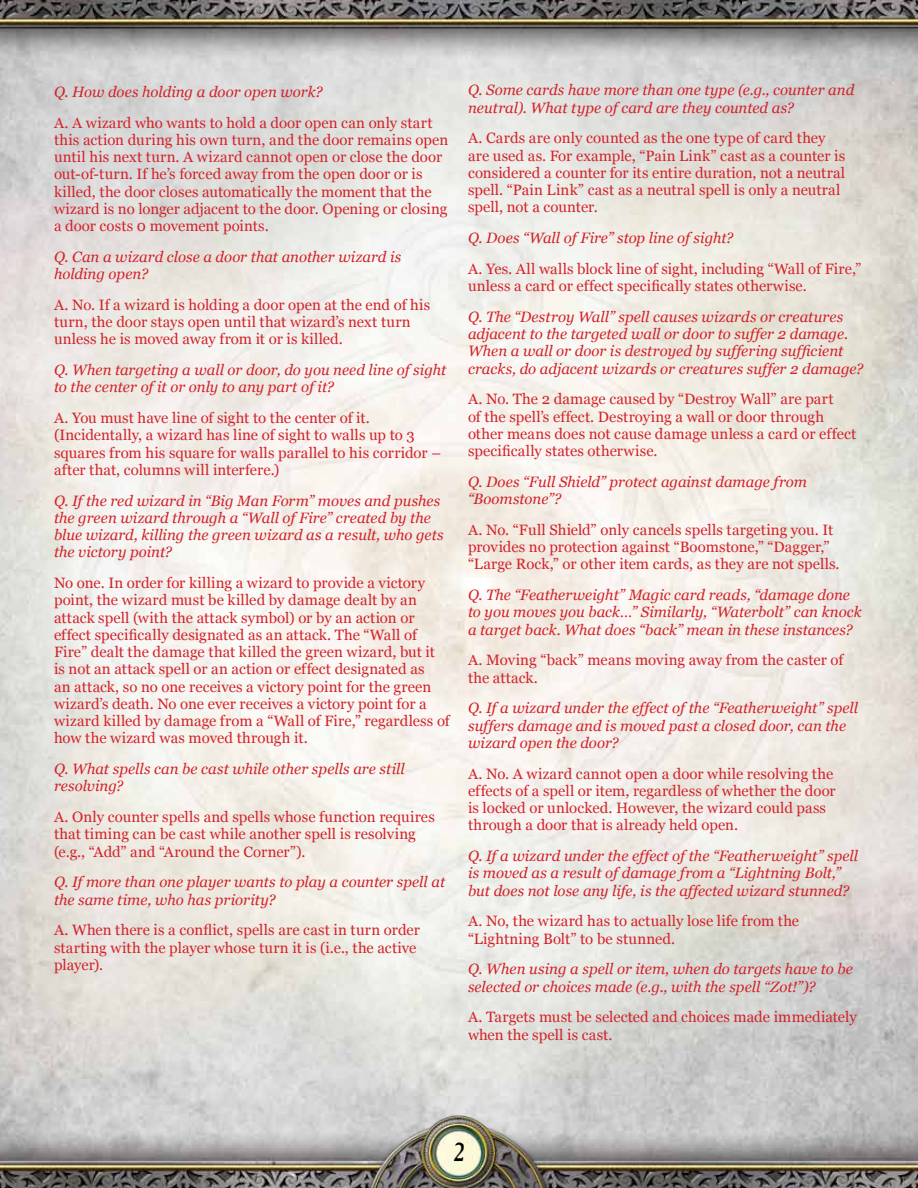
<style>
.page{position:relative;width:918px;height:1188px;background:#fff}
.page>*{position:absolute;margin:0;border:0;box-sizing:border-box;transform-origin:0 0}
.t1{font:27px "Caslon Ant T";color:#000}
.t2{font:15px/17.2px "Georgia";letter-spacing:.005em;color:#d2232a}
.t3{font:italic 15px/17.2px "Georgia";color:#d2232a}
</style>
<div class="page">
<img style="left:0;top:0;width:918px;height:1188px">
<img style="left:231px;top:1074px;width:505px;height:114px">
<p class="t3" style="left:54px;top:83px;width:270px">Q. How does holding a door open work?</p>
<p class="t2" style="left:54px;top:114px;width:396px">A. A wizard who wants to hold a door open can only start this action during his own turn, and the door remains open until his next turn. A wizard cannot open or close the door out-of-turn. If he’s forced away from the open door or is killed, the door closes automatically the moment that the wizard is no longer adjacent to the door. Opening or closing a door costs 0 movement points.</p>
<p class="t3" style="left:54px;top:248px;width:349px">Q. Can a wizard close a door that another wizard is holding open?</p>
<p class="t2" style="left:54px;top:296px;width:378px">A. No. If a wizard is holding a door open at the end of his turn, the door stays open until that wizard’s next turn unless he is moved away from it or is killed.</p>
<p class="t3" style="left:54px;top:361px;width:394px">Q. When targeting a wall or door, do you need line of sight to the center of it or only to any part of it?</p>
<p class="t2" style="left:54px;top:410px;width:388px">A. You must have line of sight to the center of it. (Incidentally, a wizard has line of sight to walls up to 3 squares from his square for walls parallel to his corridor – after that, columns will interfere.)</p>
<p class="t3" style="left:54px;top:492px;width:391px">Q. If the red wizard in “Big Man Form” moves and pushes the green wizard through a “Wall of Fire” created by the blue wizard, killing the green wizard as a result, who gets the victory point?</p>
<p class="t2" style="left:54px;top:575px;width:397px">No one. In order for killing a wizard to provide a victory point, the wizard must be killed by damage dealt by an attack spell (with the attack symbol) or by an action or effect specifically designated as an attack. The “Wall of Fire” dealt the damage that killed the green wizard, but it<br>is not an attack spell or an action or effect designated as<br>an attack, so no one receives a victory point for the green wizard’s death. No one ever receives a victory point for a wizard killed by damage from a “Wall of Fire,” regardless of how the wizard was moved through it.</p>
<p class="t3" style="left:54px;top:760px;width:352px">Q. What spells can be cast while other spells are still resolving?</p>
<p class="t2" style="left:54px;top:809px;width:382px">A. Only counter spells and spells whose function requires that timing can be cast while another spell is resolving (e.g., “Add” and “Around the Corner”).</p>
<p class="t3" style="left:54px;top:874px;width:393px">Q. If more than one player wants to play a counter spell at the same time, who has priority?</p>
<p class="t2" style="left:54px;top:922px;width:367px">A. When there is a conflict, spells are cast in turn order starting with the player whose turn it is (i.e., the active player).</p>
<p class="t3" style="left:468px;top:82px;width:388px">Q. Some cards have more than one type (e.g., counter and neutral). What type of card are they counted as?</p>
<p class="t2" style="left:468px;top:130px;width:379px">A. Cards are only counted as the one type of card they are used as. For example, “Pain Link” cast as a counter is considered a counter for its entire duration, not a neutral spell. “Pain Link” cast as a neutral spell is only a neutral spell, not a counter.</p>
<p class="t3" style="left:468px;top:229px;width:267px">Q. Does “Wall of Fire” stop line of sight?</p>
<p class="t2" style="left:468px;top:260px;width:395px">A. Yes. All walls block line of sight, including “Wall of Fire,” unless a card or effect specifically states otherwise.</p>
<p class="t3" style="left:468px;top:308px;width:397px">Q. The “Destroy Wall” spell causes wizards or creatures adjacent to the targeted wall or door to suffer 2 damage.<br>When a wall or door is destroyed by suffering sufficient cracks, do adjacent wizards or creatures suffer 2 damage?</p>
<p class="t2" style="left:468px;top:391px;width:390px">A. No. The 2 damage caused by “Destroy Wall” are part<br>of the spell’s effect. Destroying a wall or door through other means does not cause damage unless a card or effect specifically states otherwise.</p>
<p class="t3" style="left:468px;top:473px;width:341px">Q. Does “Full Shield” protect against damage from “Boomstone”?</p>
<p class="t2" style="left:468px;top:521px;width:373px">A. No. “Full Shield” only cancels spells targeting you. It provides no protection against “Boomstone,” “Dagger,” “Large Rock,” or other item cards, as they are not spells.</p>
<p class="t3" style="left:468px;top:586px;width:395px">Q. The “Featherweight” Magic card reads, “damage done to you moves you back…” Similarly, “Waterbolt” can knock a target back. What does “back” mean in these instances?</p>
<p class="t2" style="left:468px;top:652px;width:377px">A. Moving “back” means moving away from the caster of the attack.</p>
<p class="t3" style="left:468px;top:700px;width:392px">Q. If a wizard under the effect of the “Featherweight” spell suffers damage and is moved past a closed door, can the wizard open the door?</p>
<p class="t2" style="left:468px;top:765px;width:369px">A. No. A wizard cannot open a door while resolving the effects of a spell or item, regardless of whether the door is locked or unlocked. However, the wizard could pass through a door that is already held open.</p>
<p class="t3" style="left:468px;top:847px;width:392px">Q. If a wizard under the effect of the “Featherweight” spell is moved as a result of damage from a “Lightning Bolt,” but does not lose any life, is the affected wizard stunned?</p>
<p class="t2" style="left:468px;top:913px;width:333px">A. No, the wizard has to actually lose life from the “Lightning Bolt” to be stunned.</p>
<p class="t3" style="left:468px;top:961px;width:386px">Q. When using a spell or item, when do targets have to be selected or choices made (e.g., with the spell “Zot!”)?</p>
<p class="t2" style="left:468px;top:1009px;width:390px">A. Targets must be selected and choices made immediately when the spell is cast.</p>
<h1 class="t1" style="left:454px;top:1138px;width:13px">2</h1>
</div>
